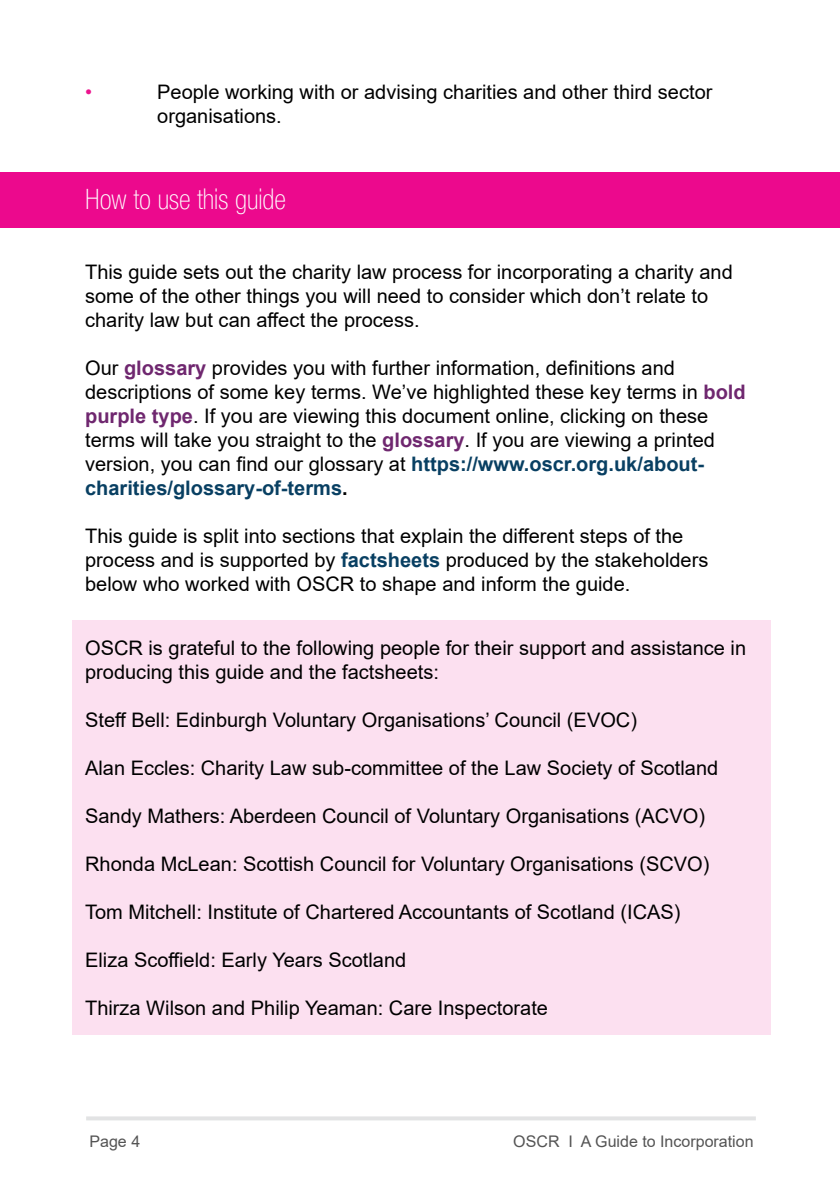
<style>
.page{position:relative;width:840px;height:1191px;background:#fff}
.page>*{position:absolute;margin:0;border:0;box-sizing:border-box;transform-origin:0 0}
.t1{font:100 condensed 28px "Helvetica Neue LT Pro";color:#fff}
.t2{font:20px/24px "Arial";color:#000}
.t3{font:20px "Arial";color:#ec148e}
.t4{font:16px "Arial";color:#545454}
.s1{font-weight:700;color:#6f276f}
.s2{font-weight:700;color:#083f62}
.s3{font-weight:700}
</style>
<div class="page">
<div style="left:72px;top:620px;width:698px;height:414px;background:#fce0f0"></div>
<hr style="left:86px;top:1116px;width:669px;height:4px;background:#e2e3e4">
<div style="left:0;top:172px;width:839px;height:55px;background:#ec098d"></div>
<p class="t3" style="left:85px;top:78px;width:8px">•</p>
<p class="t2" style="left:157px;top:79px;width:556px">People working with or advising charities and other third sector organisations.</p>
<h1 class="t1" style="left:85px;top:183px;width:202px">How to use this guide</h1>
<p class="t2" style="left:85px;top:259px;width:648px">This guide sets out the charity law process for incorporating a charity and some of the other things you will need to consider which don’t relate to charity law but can affect the process.</p>
<p class="t2" style="left:85px;top:355px;width:661px">Our <span class="s1">glossary</span> provides you with further information, definitions and descriptions of some key terms. We’ve highlighted these key terms in <span class="s1">bold purple type</span>. If you are viewing this document online, clicking on these terms will take you straight to the <span class="s1">glossary</span>. If you are viewing a printed version, you can find our glossary at <span class="s2">https://www.oscr.org.uk/about&shy;charities/glossary-of-terms</span><span class="s3">.</span></p>
<p class="t2" style="left:85px;top:523px;width:624px">This guide is split into sections that explain the different steps of the process and is supported by <span class="s2">factsheets</span> produced by the stakeholders below who worked with OSCR to shape and inform the guide.</p>
<p class="t2" style="left:85px;top:635px;width:662px">OSCR is grateful to the following people for their support and assistance in producing this guide and the factsheets:</p>
<p class="t2" style="left:85px;top:707px;width:553px">Steff Bell: Edinburgh Voluntary Organisations’ Council (EVOC)</p>
<p class="t2" style="left:85px;top:755px;width:634px">Alan Eccles: Charity Law sub-committee of the Law Society of Scotland</p>
<p class="t2" style="left:85px;top:803px;width:621px">Sandy Mathers: Aberdeen Council of Voluntary Organisations (ACVO)</p>
<p class="t2" style="left:85px;top:851px;width:625px">Rhonda McLean: Scottish Council for Voluntary Organisations (SCVO)</p>
<p class="t2" style="left:85px;top:899px;width:596px">Tom Mitchell: Institute of Chartered Accountants of Scotland (ICAS)</p>
<p class="t2" style="left:85px;top:947px;width:322px">Eliza Scoffield: Early Years Scotland</p>
<p class="t2" style="left:85px;top:995px;width:464px">Thirza Wilson and Philip Yeaman: Care Inspectorate</p>
<p class="t4" style="left:89px;top:1129px;width:52px">Page 4</p>
<p class="t4" style="left:513px;top:1129px;width:242px">OSCR I A Guide to Incorporation</p>
</div>
